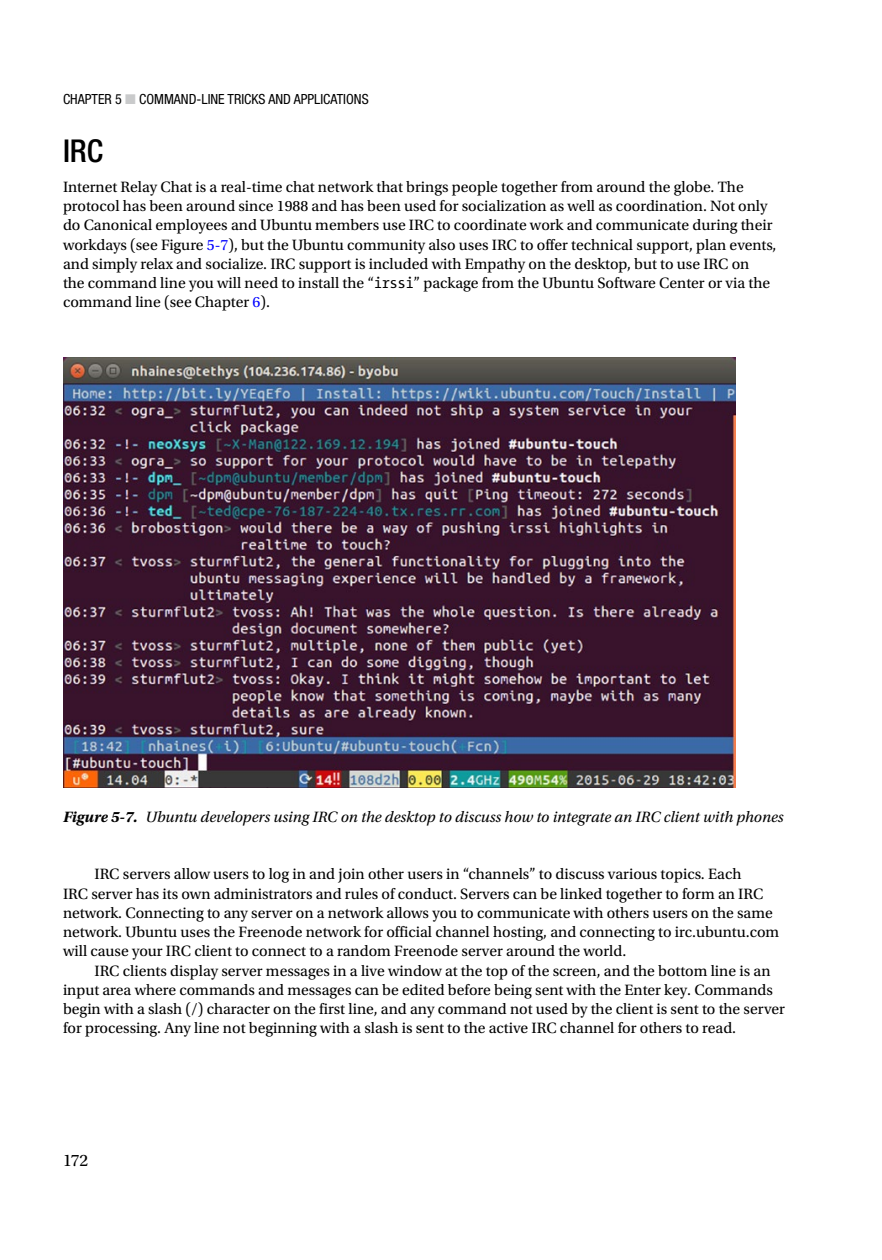
<style>
.page{position:relative;width:882px;height:1260px;background:#fff}
.page>*{position:absolute;margin:0;border:0;box-sizing:border-box;transform-origin:0 0}
.t1{font:500 condensed 31.5px "Helvetica Neue";color:#000}
.t2{font:17.5px "Utopia Std";color:#000}
.t3{font:15.75px/19.2px "Utopia Std";color:#000}
.t4{font:italic 15.75px "Utopia Std";color:#000}
.t5{font:condensed 14px "Helvetica Neue";color:#000}
.s1{color:#c9cacb}
.s2{color:#00f}
.s3{font-family:"The Sans Mono Con Normal"}
.s4{font-weight:700}
</style>
<div class="page">
<img style="left:63px;top:357px;width:672px;height:430px">
<p class="t5" style="left:63px;top:91px;width:307px">CHAPTER 5 <span class="s1">■</span> COMMAND-LINE TRICKS AND APPLICATIONS</p>
<h1 class="t1" style="left:63px;top:132px;width:42px">IRC</h1>
<p class="t3" style="left:63px;top:177px;width:715px">Internet Relay Chat is a real-time chat network that brings people together from around the globe. The protocol has been around since 1988 and has been used for socialization as well as coordination. Not only do Canonical employees and Ubuntu members use IRC to coordinate work and communicate during their workdays (see Figure <span class="s2">5-7</span>), but the Ubuntu community also uses IRC to offer technical support, plan events, and simply relax and socialize. IRC support is included with Empathy on the desktop, but to use IRC on<br>the command line you will need to install the “<span class="s3">irssi</span>” package from the Ubuntu Software Center or via the command line (see Chapter <span class="s2">6</span>).</p>
<p class="t4" style="left:63px;top:809px;width:722px"><span class="s4">Figure 5-7.</span> Ubuntu developers using IRC on the desktop to discuss how to integrate an IRC client with phones</p>
<p class="t3" style="left:63px;top:865px;width:718px;text-indent:31px">IRC servers allow users to log in and join other users in “channels” to discuss various topics. Each<br>IRC server has its own administrators and rules of conduct. Servers can be linked together to form an IRC network. Connecting to any server on a network allows you to communicate with others users on the same network. Ubuntu uses the Freenode network for official channel hosting, and connecting to irc.ubuntu.com will cause your IRC client to connect to a random Freenode server around the world.</p>
<p class="t3" style="left:63px;top:961px;width:723px;text-indent:31px">IRC clients display server messages in a live window at the top of the screen, and the bottom line is an input area where commands and messages can be edited before being sent with the Enter key. Commands begin with a slash (/) character on the first line, and any command not used by the client is sent to the server for processing. Any line not beginning with a slash is sent to the active IRC channel for others to read.</p>
<p class="t2" style="left:63px;top:1150px;width:27px">172</p>
</div>
